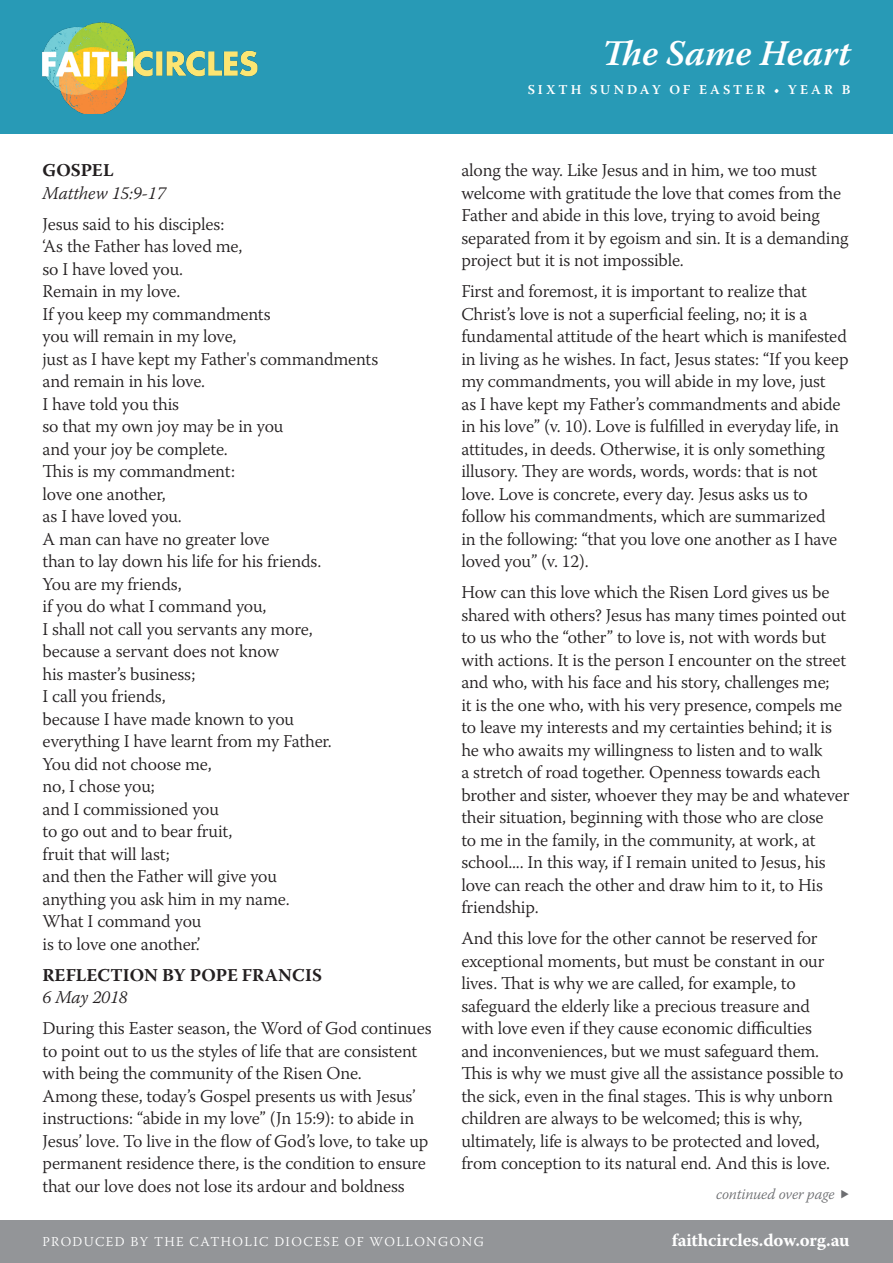
<style>
.page{position:relative;width:893px;height:1263px;background:#fff}
.page>*{position:absolute;margin:0;border:0;box-sizing:border-box;transform-origin:0 0}
.t1{font:italic 600 36px "Warnock Pro";color:#fff}
.t2{font:300 18px/22.5px "Warnock Pro";letter-spacing:-.01em;color:#231f20}
.t3{font:700 18px "Warnock Pro";letter-spacing:.005em;color:#231f20}
.t4{font:700 18px "Warnock Pro";letter-spacing:-.01em;color:#fff}
.t5{font:italic 300 18px "Warnock Pro";letter-spacing:-.01em;color:#231f20}
.t6{font:italic 300 15px "Warnock Pro";letter-spacing:-.01em;color:#6c6d70}
.t7{font:300 13.5px "Warnock Pro";letter-spacing:.1em;color:#fff}
.t8{font:600 13.5px "Warnock Pro";letter-spacing:.225em;color:#fff}
</style>
<div class="page">
<div style="left:0;top:0;width:893px;height:134px;background:#289ab6"></div>
<div style="left:0;top:1220px;width:893px;height:43px;background:#939598"></div>
<img style="left:43px;top:23px;width:215px;height:91px">
<p class="t3" style="left:43px;top:159px;width:72px">GOSPEL</p>
<p class="t5" style="left:43px;top:182px;width:125px">Matthew 15:9-17</p>
<p class="t2" style="left:43px;top:212px;width:337px">Jesus said to his disciples:<br>‘As the Father has loved me,<br>so I have loved you.<br>Remain in my love.<br>If you keep my commandments<br>you will remain in my love,<br>just as I have kept my Father's commandments and remain in his love.<br>I have told you this<br>so that my own joy may be in you<br>and your joy be complete.<br>This is my commandment:<br>love one another,<br>as I have loved you.<br>A man can have no greater love<br>than to lay down his life for his friends.<br>You are my friends,<br>if you do what I command you,<br>I shall not call you servants any more,<br>because a servant does not know<br>his master’s business;<br>I call you friends,<br>because I have made known to you<br>everything I have learnt from my Father.<br>You did not choose me,<br>no, I chose you;<br>and I commissioned you<br>to go out and to bear fruit,<br>fruit that will last;<br>and then the Father will give you<br>anything you ask him in my name.<br>What I command you<br>is to love one another.’</p>
<p class="t3" style="left:43px;top:964px;width:281px">REFLECTION BY POPE FRANCIS</p>
<p class="t5" style="left:43px;top:986px;width:87px">6 May 2018</p>
<p class="t2" style="left:43px;top:1017px;width:391px">During this Easter season, the Word of God continues to point out to us the styles of life that are consistent with being the community of the Risen One.<br>Among these, today’s Gospel presents us with Jesus’ instructions: “abide in my love” (Jn 15:9): to abide in Jesus’ love. To live in the flow of God’s love, to take up permanent residence there, is the condition to ensure that our love does not lose its ardour and boldness</p>
<h1 class="t1" style="left:602px;top:31px;width:250px">The Same Heart</h1>
<p class="t8" style="left:528px;top:82px;width:324px">SIXTH SUNDAY OF EASTER • YEAR B</p>
<p class="t2" style="left:461px;top:159px;width:389px">along the way. Like Jesus and in him, we too must welcome with gratitude the love that comes from the Father and abide in this love, trying to avoid being separated from it by egoism and sin. It is a demanding project but it is not impossible.</p>
<p class="t2" style="left:461px;top:280px;width:389px">First and foremost, it is important to realize that Christ’s love is not a superficial feeling, no; it is a fundamental attitude of the heart which is manifested in living as he wishes. In fact, Jesus states: “If you keep my commandments, you will abide in my love, just<br>as I have kept my Father’s commandments and abide in his love” (v. 10). Love is fulfilled in everyday life, in attitudes, in deeds. Otherwise, it is only something illusory. They are words, words, words: that is not love. Love is concrete, every day. Jesus asks us to follow his commandments, which are summarized<br>in the following: “that you love one another as I have loved you” (v. 12).</p>
<p class="t2" style="left:461px;top:581px;width:390px">How can this love which the Risen Lord gives us be shared with others? Jesus has many times pointed out to us who the “other” to love is, not with words but with actions. It is the person I encounter on the street and who, with his face and his story, challenges me;<br>it is the one who, with his very presence, compels me to leave my interests and my certainties behind; it is he who awaits my willingness to listen and to walk<br>a stretch of road together. Openness towards each brother and sister, whoever they may be and whatever their situation, beginning with those who are close<br>to me in the family, in the community, at work, at school.... In this way, if I remain united to Jesus, his love can reach the other and draw him to it, to His friendship.</p>
<p class="t2" style="left:461px;top:927px;width:384px">And this love for the other cannot be reserved for exceptional moments, but must be constant in our lives. That is why we are called, for example, to safeguard the elderly like a precious treasure and with love even if they cause economic difficulties and inconveniences, but we must safeguard them.<br>This is why we must give all the assistance possible to the sick, even in the final stages. This is why unborn children are always to be welcomed; this is why, ultimately, life is always to be protected and loved, from conception to its natural end. And this is love.</p>
<p class="t6" style="left:716px;top:1185px;width:120px">continued over page</p>
<p class="t7" style="left:43px;top:1233px;width:443px">PRODUCED BY THE CATHOLIC DIOCESE OF WOLLONGONG</p>
<p class="t4" style="left:672px;top:1229px;width:179px">faithcircles.dow.org.au</p>
</div>
